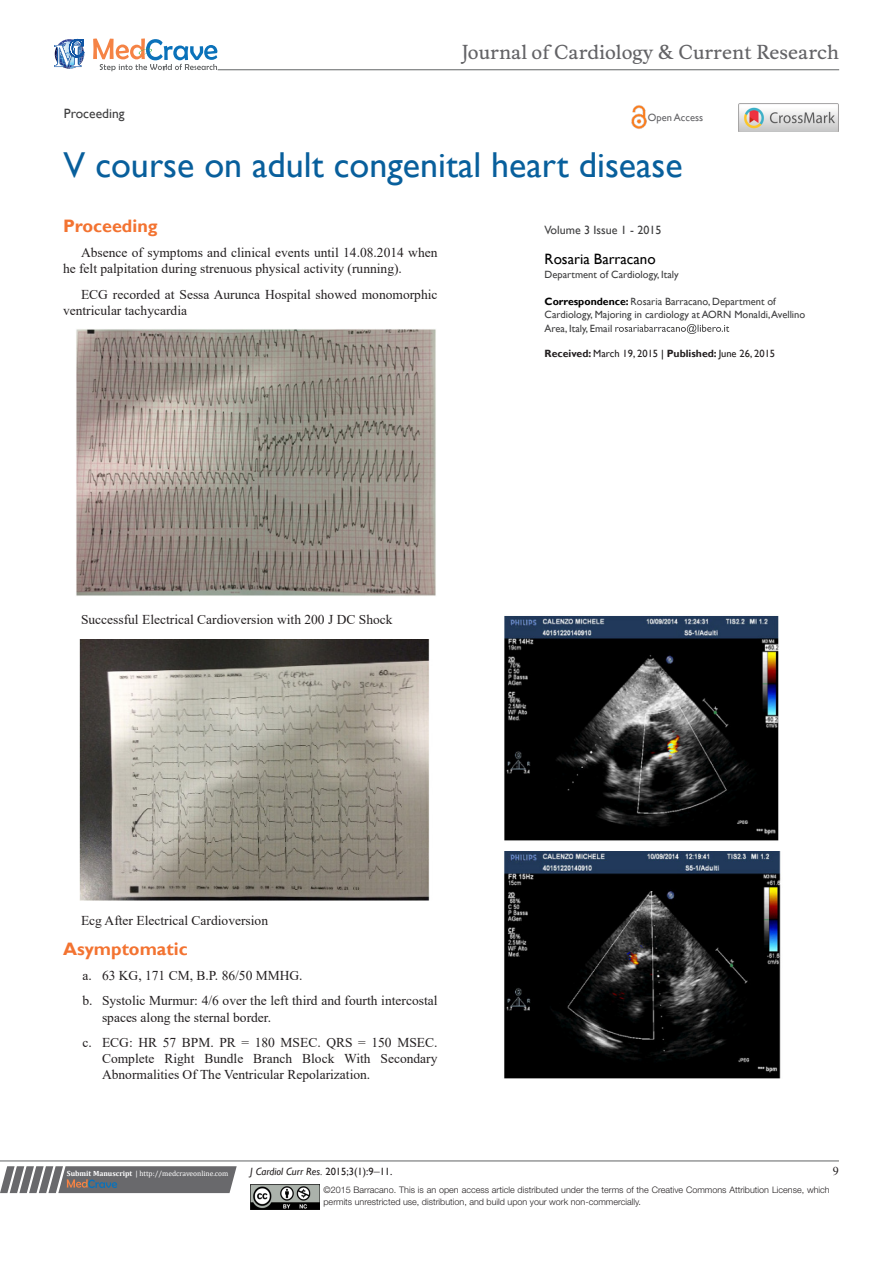
<style>
.page{position:relative;width:893px;height:1263px;background:#fff}
.page>*{position:absolute;margin:0;border:0;box-sizing:border-box;transform-origin:0 0}
.t1{font:36px "Gill Sans";color:#085f9c}
.t2{font:18.6px "Musee";color:#636366}
.List_Paragraph{font:700 18px "Gill Sans";color:#f37331}
.t3{font:15px "Gill Sans";color:#000}
.t4{font:13.5px/16.2px "Times New Roman";color:#231f20}
.t5{font:13.5px "Gill Sans";color:#3e3e3f}
.t6{font:12px "Gill Sans";color:#3e3e3f}
.t7{font:12px "Times New Roman";color:#231f20}
.t8{font:10.5px/13.5px "Gill Sans";color:#3e3e3f}
.t9{font:10.5px "Gill Sans";color:#231f20}
.t10{font:italic 10.5px "Gill Sans";color:#231f20}
.t11{font:10.5px "Gill Sans";color:#636366}
.t12{font:300 9px/12px "Helvetica Neue LT Std";color:#231f20}
.t13{font:7.5px "Cambria";color:#fff}
.s1{font-weight:700;color:#000}
.s2{font-weight:700}
.s3{color:#000}
.s4{font-style:normal}
.s5{font-family:"Times New Roman";font-style:normal;font-size:12px}
</style>
<div class="page">
<svg style="left:0;top:1166px;width:237px;height:27px;background:#78787a"></svg>
<hr style="left:0;top:1161px;width:839px;height:1px;background:#626465">
<img style="left:250px;top:1185px;width:69px;height:24px">
<svg style="left:615px;top:324px;width:114px;height:10px"></svg>
<svg style="left:54px;top:39px;width:30px;height:30px"></svg>
<svg style="left:93px;top:38px;width:124px;height:33px"></svg>
<hr style="left:218px;top:70px;width:621px;height:1px;background:#626465">
<img style="left:631px;top:105px;width:16px;height:24px">
<img style="left:739px;top:104px;width:99px;height:28px">
<img style="left:76px;top:329px;width:360px;height:267px">
<img style="left:79px;top:639px;width:351px;height:261px">
<img style="left:504px;top:615px;width:275px;height:226px">
<img style="left:504px;top:851px;width:277px;height:227px">
<p class="t2" style="left:462px;top:41px;width:379px">Journal of Cardiology &amp; Current Research</p>
<p class="t5" style="left:64px;top:105px;width:62px">Proceeding</p>
<p class="t11" style="left:648px;top:112px;width:57px">Open Access</p>
<p class="t1" style="left:64px;top:144px;width:620px">V course on adult congenital heart disease</p>
<p class="List_Paragraph" style="left:63px;top:215px;width:96px">Proceeding</p>
<p class="t4" style="left:63px;top:244px;width:376px;text-indent:18px">Absence of symptoms and clinical events until 14.08.2014 when he felt palpitation during strenuous physical activity (running).</p>
<p class="t4" style="left:63px;top:286px;width:376px;text-indent:18px">ECG recorded at Sessa Aurunca Hospital showed monomorphic ventricular tachycardia</p>
<p class="t4" style="left:81px;top:611px;width:313px">Successful Electrical Cardioversion with 200 J DC Shock</p>
<p class="t6" style="left:545px;top:223px;width:118px">Volume 3 Issue 1 - 2015</p>
<p class="t3" style="left:545px;top:250px;width:113px">Rosaria Barracano</p>
<p class="t8" style="left:545px;top:268px;width:136px">Department of Cardiology, Italy</p>
<p class="t8" style="left:545px;top:295px;width:262px"><span class="s1">Correspondence:</span> Rosaria Barracano, Department of<br>Cardiology, Majoring in cardiology at AORN Monaldi, Avellino<br>Area, Italy, Email</p>
<p class="t9" style="left:545px;top:347px;width:232px"><span class="s2">Received:</span> March 19, 2015 <span class="s3">|</span> <span class="s2">Published:</span> June 26, 2015</p>
<p class="t4" style="left:81px;top:912px;width:189px">Ecg After Electrical Cardioversion</p>
<p class="List_Paragraph" style="left:63px;top:938px;width:126px">Asymptomatic</p>
<p class="t4" style="left:82px;top:967px;width:222px">a. 63 KG, 171 CM, B.P. 86/50 MMHG.</p>
<p class="t4" style="left:102px;top:992px;width:337px;text-indent:-20px">b. Systolic Murmur: 4/6 over the left third and fourth intercostal spaces along the sternal border.</p>
<p class="t4" style="left:102px;top:1034px;width:337px;text-align:justify;text-indent:-20px">c. ECG: HR 57 BPM. PR = 180 MSEC. QRS = 150 MSEC.<br>Complete Right Bundle Branch Block With Secondary Abnormalities Of The Ventricular Repolarization.</p>
<p class="t13" style="left:67px;top:1169px;width:163px"><span class="s2">Submit Manuscript</span> | http://medcraveonline.com</p>
<p class="t10" style="left:250px;top:1165px;width:144px">J Cardiol Curr Res. <span class="s4">2015;3(1):9</span><span class="s5">‒</span><span class="s4">11.</span></p>
<p class="t7" style="left:833px;top:1162px;width:7px">9</p>
<p class="t12" style="left:323px;top:1183px;width:508px">©2015 Barracano. This is an open access article distributed under the terms of the Creative Commons Attribution License, which permits unrestricted use, distribution, and build upon your work non-commercially.</p>
</div>
